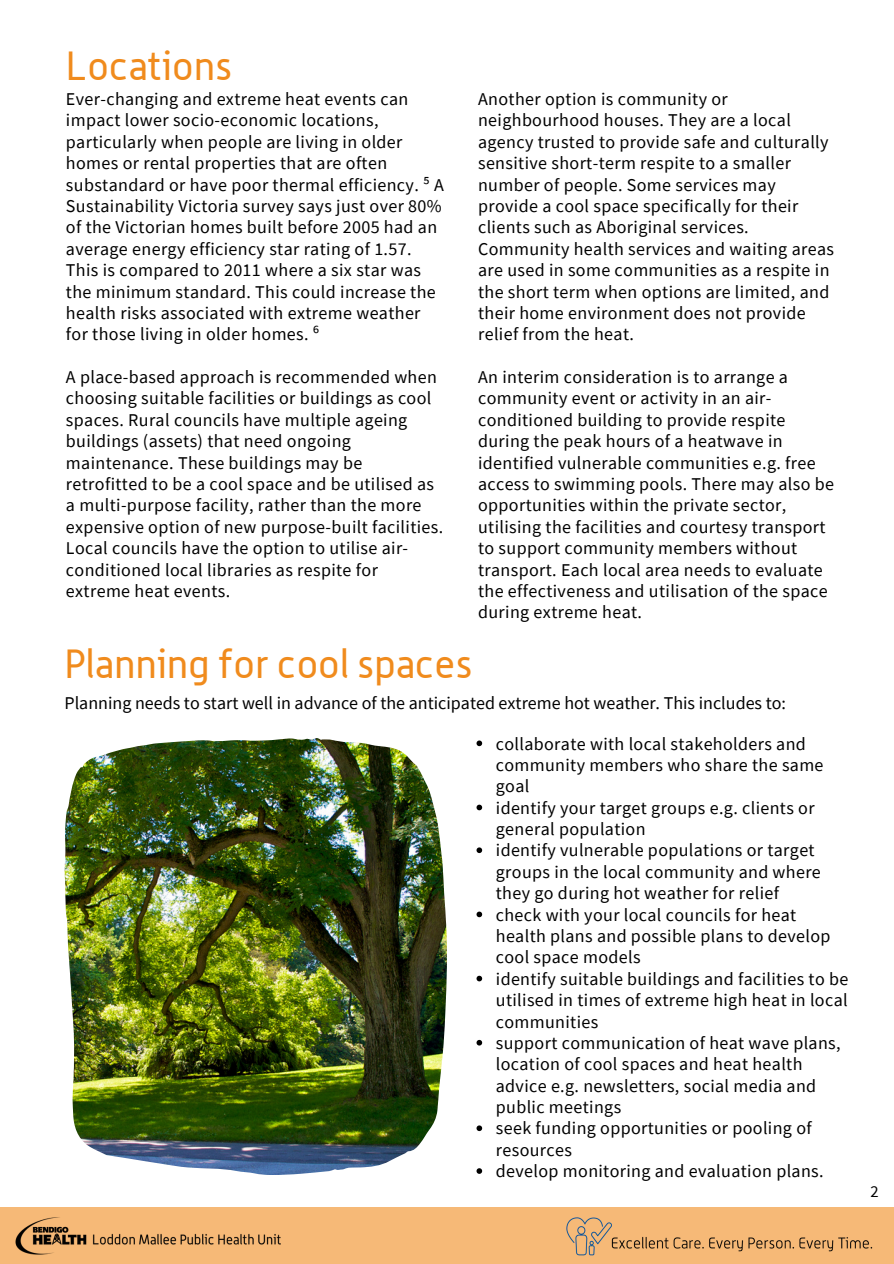
<style>
.page{position:relative;width:894px;height:1264px;background:#fff}
.page>*{position:absolute;margin:0;border:0;box-sizing:border-box;transform-origin:0 0}
.t1{font:39.6px "Alwyn";color:#f08b1d}
.t2{font:18px/21.3px "Source Sans Pro";letter-spacing:.02em;color:#000}
.t3{font:18px "Source Sans Pro";color:#000}
.t4{font:16.5px "Source Sans Pro";color:#000}
</style>
<div class="page">
<svg style="left:476px;top:740px;width:6px;height:6px"></svg>
<svg style="left:476px;top:804px;width:6px;height:6px"></svg>
<svg style="left:476px;top:847px;width:6px;height:6px"></svg>
<svg style="left:476px;top:911px;width:6px;height:6px"></svg>
<svg style="left:476px;top:975px;width:6px;height:6px"></svg>
<svg style="left:476px;top:1039px;width:6px;height:6px"></svg>
<svg style="left:476px;top:1125px;width:6px;height:6px"></svg>
<svg style="left:476px;top:1168px;width:6px;height:5px"></svg>
<img style="left:64px;top:738px;width:382px;height:436px">
<div style="left:0;top:1207px;width:893px;height:56px;background:#f6b977"></div>
<img style="left:566px;top:1217px;width:307px;height:39px">
<img style="left:15px;top:1217px;width:266px;height:38px">
<p class="t1" style="left:66px;top:42px;width:168px">Locations</p>
<p class="t2" style="left:66px;top:88px;width:379px">Ever-changing and extreme heat events can impact lower socio-economic locations, particularly when people are living in older homes or rental properties that are often substandard or have poor thermal efficiency. ⁵ A Sustainability Victoria survey says just over 80% of the Victorian homes built before 2005 had an average energy efficiency star rating of 1.57.<br>This is compared to 2011 where a six star was the minimum standard. This could increase the health risks associated with extreme weather for those living in older homes. ⁶</p>
<p class="t2" style="left:66px;top:366px;width:379px">A place-based approach is recommended when choosing suitable facilities or buildings as cool spaces. Rural councils have multiple ageing buildings (assets) that need ongoing maintenance. These buildings may be retrofitted to be a cool space and be utilised as a multi-purpose facility, rather than the more expensive option of new purpose-built facilities.<br>Local councils have the option to utilise air&shy;conditioned local libraries as respite for extreme heat events.</p>
<p class="t2" style="left:478px;top:88px;width:357px">Another option is community or neighbourhood houses. They are a local agency trusted to provide safe and culturally sensitive short-term respite to a smaller number of people. Some services may provide a cool space specifically for their clients such as Aboriginal services.<br>Community health services and waiting areas are used in some communities as a respite in the short term when options are limited, and their home environment does not provide relief from the heat.</p>
<p class="t2" style="left:478px;top:366px;width:357px">An interim consideration is to arrange a community event or activity in an air&shy;conditioned building to provide respite during the peak hours of a heatwave in identified vulnerable communities e.g. free access to swimming pools. There may also be opportunities within the private sector, utilising the facilities and courtesy transport to support community members without transport. Each local area needs to evaluate the effectiveness and utilisation of the space during extreme heat.</p>
<p class="t1" style="left:64px;top:640px;width:409px">Planning for cool spaces</p>
<p class="t3" style="left:64px;top:691px;width:722px">Planning needs to start well in advance of the anticipated extreme hot weather. This includes to:</p>
<h1 class="t2" style="left:495px;top:732px;width:329px">collaborate with local stakeholders and community members who share the same goal</h1>
<p class="t2" style="left:495px;top:796px;width:320px">identify your target groups e.g. clients or general population</p>
<p class="t2" style="left:495px;top:839px;width:326px">identify vulnerable populations or target groups in the local community and where they go during hot weather for relief</p>
<p class="t2" style="left:495px;top:903px;width:336px">check with your local councils for heat health plans and possible plans to develop cool space models</p>
<p class="t2" style="left:495px;top:967px;width:354px;text-align:justify">identify suitable buildings and facilities to be utilised in times of extreme high heat in local communities</p>
<h1 class="t2" style="left:495px;top:1031px;width:346px">support communication of heat wave plans, location of cool spaces and heat health advice e.g. newsletters, social media and public meetings</h1>
<p class="t2" style="left:495px;top:1117px;width:317px">seek funding opportunities or pooling of resources</p>
<p class="t2" style="left:495px;top:1160px;width:329px">develop monitoring and evaluation plans.</p>
<p class="t4" style="left:870px;top:1180px;width:10px">2</p>
</div>
